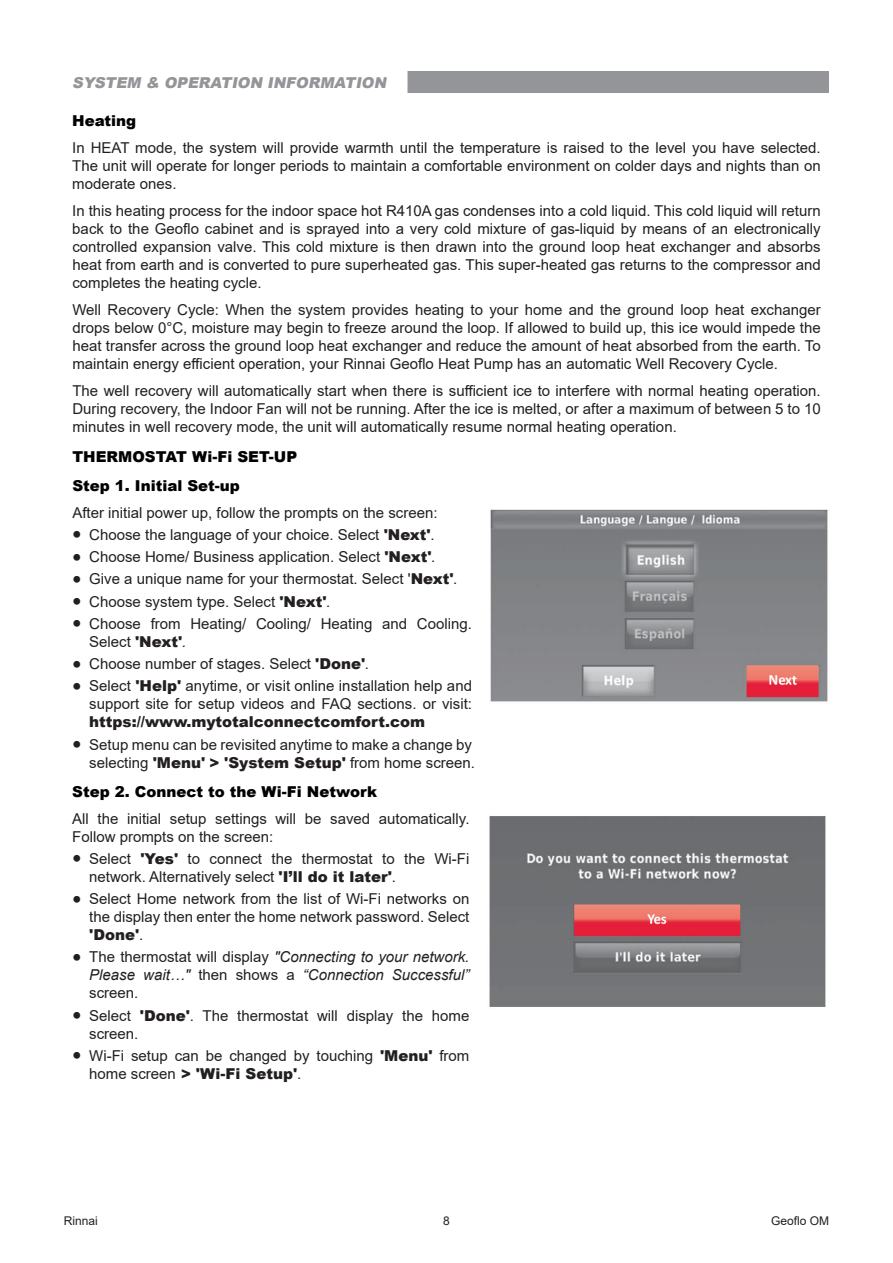
<style>
.page{position:relative;width:893px;height:1263px;background:#fff}
.page>*{position:absolute;margin:0;border:0;box-sizing:border-box;transform-origin:0 0}
.t1{font:15px/18px "Arial";color:#231f20;text-align:justify}
.t2{font:italic 15px/18px "Arial";color:#231f20;text-align:justify}
.t3{font:900 15px/29px "Arial";color:#000}
.t4{font:900 15px "Arial";color:#231f20}
.t5{font:italic 900 15px "Arial";color:#939598}
.t6{font:12px "Arial";color:#231f20}
.s1{font-size:27px}
.s2{font-weight:900}
.s3{font-style:italic}
.s4{font-style:normal;font-size:27px}
.s5{font-style:normal}
</style>
<div class="page">
<img style="left:490px;top:509px;width:338px;height:193px">
<img style="left:489px;top:816px;width:337px;height:191px">
<div style="left:64px;top:71px;width:765px;height:21px;background:#939598"></div>
<div style="left:51px;top:64px;width:356px;height:36px;background:#fff"></div>
<p class="t5" style="left:72px;top:72px;width:319px">SYSTEM &amp; OPERATION INFORMATION</p>
<p class="t3" style="left:72px;top:105px;width:65px">Heating</p>
<p class="t1" style="left:72px;top:138px;width:750px">In HEAT mode, the system will provide warmth until the temperature is raised to the level you have selected.<br>The unit will operate for longer periods to maintain a comfortable environment on colder days and nights than on moderate ones.</p>
<p class="t1" style="left:72px;top:201px;width:750px">In this heating process for the indoor space hot R410A gas condenses into a cold liquid. This cold liquid will return back to the Geoflo cabinet and is sprayed into a very cold mixture of gas-liquid by means of an electronically controlled expansion valve. This cold mixture is then drawn into the ground loop heat exchanger and absorbs heat from earth and is converted to pure superheated gas. This super-heated gas returns to the compressor and completes the heating cycle.</p>
<p class="t1" style="left:72px;top:300px;width:750px">Well Recovery Cycle: When the system provides heating to your home and the ground loop heat exchanger drops below 0°C, moisture may begin to freeze around the loop. If allowed to build up, this ice would impede the heat transfer across the ground loop heat exchanger and reduce the amount of heat absorbed from the earth. To maintain energy efficient operation, your Rinnai Geoflo Heat Pump has an automatic Well Recovery Cycle.</p>
<p class="t1" style="left:72px;top:381px;width:750px">The well recovery will automatically start when there is sufficient ice to interfere with normal heating operation.<br>During recovery, the Indoor Fan will not be running. After the ice is melted, or after a maximum of between 5 to 10 minutes in well recovery mode, the unit will automatically resume normal heating operation.</p>
<p class="t3" style="left:72px;top:441px;width:226px">THERMOSTAT Wi-Fi SET-UP<br>Step 1. Initial Set-up</p>
<p class="t1" style="left:72px;top:503px;width:367px">After initial power up, follow the prompts on the screen:</p>
<p class="t1" style="left:72px;top:525px;width:364px"><span class="s1">•</span> Choose the language of your choice. Select <span class="s2">'Next'</span><span class="s3">.</span></p>
<p class="t1" style="left:72px;top:548px;width:365px"><span class="s1">•</span> Choose Home/ Business application. Select <span class="s2">'Next'</span><span class="s3">.</span></p>
<p class="t1" style="left:72px;top:570px;width:387px"><span class="s1">•</span> Give a unique name for your thermostat. Select '<span class="s2">Next'</span><span class="s3">.</span></p>
<p class="t1" style="left:72px;top:592px;width:260px"><span class="s1">•</span> Choose system type. Select <span class="s2">'Next'</span><span class="s3">.</span></p>
<p class="t1" style="left:89px;top:614px;width:384px;text-indent:-17px"><span class="s1">•</span> Choose from Heating/ Cooling/ Heating and Cooling.<br>Select <span class="s2">'Next'</span><span class="s3">.</span></p>
<p class="t1" style="left:72px;top:655px;width:299px"><span class="s1">•</span> Choose number of stages. Select <span class="s2">'Done'</span><span class="s3">.</span></p>
<p class="t1" style="left:72px;top:677px;width:401px;text-align:right"><span class="s1">•</span> Select <span class="s2">'Help'</span> anytime, or visit online installation help and support site for setup videos and FAQ sections. or visit:</p>
<p class="t4" style="left:89px;top:711px;width:337px">https://www.mytotalconnectcomfort.com</p>
<p class="t1" style="left:72px;top:735px;width:404px;text-align:right"><span class="s1">•</span> Setup menu can be revisited anytime to make a change by selecting <span class="s2">'Menu' &gt; 'System Setup'</span> from home screen.</p>
<p class="t3" style="left:72px;top:776px;width:306px">Step 2. Connect to the Wi-Fi Network</p>
<p class="t1" style="left:72px;top:809px;width:399px">All the initial setup settings will be saved automatically.<br>Follow prompts on the screen:</p>
<p class="t1" style="left:89px;top:849px;width:382px;text-indent:-17px"><span class="s1">•</span> Select <span class="s2">'Yes'</span> to connect the thermostat to the Wi-Fi network. Alternatively select <span class="s2">'I’ll do it later'</span>.</p>
<p class="t1" style="left:89px;top:890px;width:382px;text-indent:-17px"><span class="s1">•</span> Select Home network from the list of Wi-Fi networks on the display then enter the home network password. Select <span class="s2">'Done'</span>.</p>
<p class="t2" style="left:89px;top:948px;width:382px;text-indent:-17px"><span class="s4">•</span> <span class="s5">The thermostat will display</span> "Connecting to your network.<br>Please wait…" <span class="s5">then shows a</span> “Connection Successful” <span class="s5">screen.</span></p>
<p class="t1" style="left:89px;top:1006px;width:382px;text-indent:-17px"><span class="s1">•</span> Select <span class="s2">'Done'</span>. The thermostat will display the home screen.</p>
<p class="t1" style="left:89px;top:1046px;width:382px;text-indent:-17px"><span class="s1">•</span> Wi-Fi setup can be changed by touching <span class="s2">'Menu'</span> from home screen <span class="s2">&gt; 'Wi-Fi Setup'</span>.</p>
<p class="t6" style="left:64px;top:1212px;width:36px">Rinnai</p>
<p class="t6" style="left:443px;top:1212px;width:8px">8</p>
<p class="t6" style="left:771px;top:1212px;width:60px">Geoflo OM</p>
</div>
